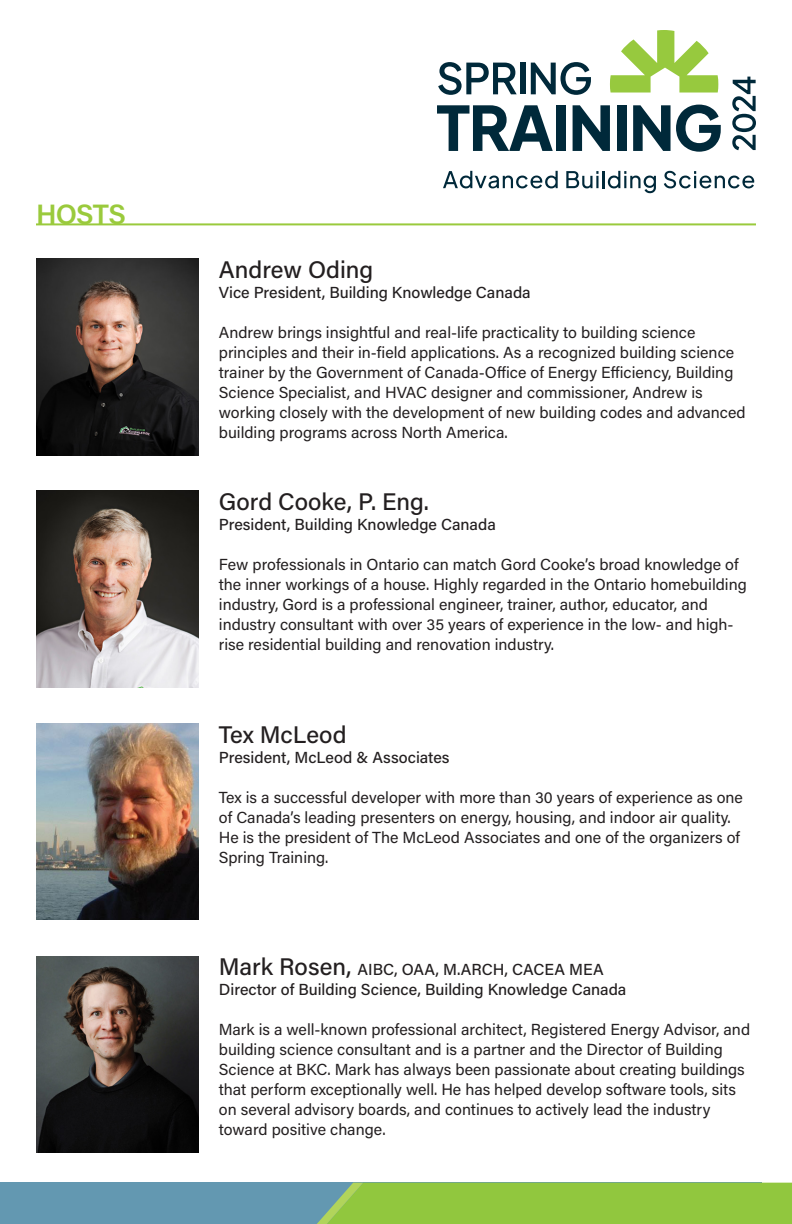
<style>
.page{position:relative;width:792px;height:1224px;background:#fff}
.page>*{position:absolute;margin:0;border:0;box-sizing:border-box;transform-origin:0 0}
.t1{font:600 28px "Acumin Pro";letter-spacing:-.03em;color:#9aca3c}
.t2{font:500 24px "Acumin Pro";color:#231f20}
.t3{font:16px/20px "Acumin Pro";color:#231f20}
.t4{font:500 16px/20px "Acumin Pro";color:#231f20}
.s1{font-size:24px}
</style>
<div class="page">
<img style="left:36px;top:259px;width:163px;height:196px">
<div style="left:0;top:1183px;width:761px;height:41px;background:#6398b1"></div>
<div style="left:317px;top:1183px;width:475px;height:41px;background:#91c73e"></div>
<img style="left:36px;top:491px;width:163px;height:196px">
<img style="left:36px;top:723px;width:163px;height:197px">
<img style="left:36px;top:956px;width:163px;height:197px">
<svg style="left:610px;top:30px;width:108px;height:63px"></svg>
<svg style="left:438px;top:62px;width:79px;height:33px"></svg>
<div style="left:520px;top:63px;width:5px;height:31px;background:#00293a"></div>
<svg style="left:531px;top:62px;width:60px;height:33px"></svg>
<svg style="left:437px;top:105px;width:116px;height:46px"></svg>
<div style="left:556px;top:105px;width:10px;height:46px;background:#00293a"></div>
<svg style="left:573px;top:105px;width:37px;height:46px"></svg>
<div style="left:617px;top:105px;width:9px;height:46px;background:#00293a"></div>
<svg style="left:633px;top:105px;width:88px;height:47px"></svg>
<svg style="left:732px;top:77px;width:24px;height:73px"></svg>
<svg style="left:443px;top:171px;width:115px;height:17px"></svg>
<svg style="left:566px;top:171px;width:33px;height:17px"></svg>
<hr style="left:602px;top:171px;width:3px;height:17px;background:#00293a">
<svg style="left:608px;top:171px;width:48px;height:22px"></svg>
<svg style="left:664px;top:171px;width:90px;height:17px"></svg>
<hr style="left:36px;top:223px;width:720px;height:2px;background:#9aca3c">
<h1 class="t1" style="left:36px;top:195px;width:91px">HOSTS</h1>
<h2 class="t2" style="left:219px;top:253px;width:156px">Andrew Oding</h2>
<p class="t4" style="left:219px;top:282px;width:313px">Vice President, Building Knowledge Canada</p>
<p class="t3" style="left:219px;top:322px;width:528px">Andrew brings insightful and real-life practicality to building science principles and their in-field applications. As a recognized building science trainer by the Government of Canada-Office of Energy Efficiency, Building Science Specialist, and HVAC designer and commissioner, Andrew is working closely with the development of new building codes and advanced building programs across North America.</p>
<h2 class="t2" style="left:219px;top:485px;width:211px">Gord Cooke, P. Eng.</h2>
<p class="t4" style="left:219px;top:514px;width:279px">President, Building Knowledge Canada</p>
<p class="t3" style="left:219px;top:554px;width:529px">Few professionals in Ontario can match Gord Cooke’s broad knowledge of the inner workings of a house. Highly regarded in the Ontario homebuilding industry, Gord is a professional engineer, trainer, author, educator, and industry consultant with over 35 years of experience in the low- and high&shy;rise residential building and renovation industry.</p>
<h2 class="t2" style="left:219px;top:718px;width:129px">Tex McLeod</h2>
<p class="t4" style="left:219px;top:747px;width:232px">President, McLeod &amp; Associates</p>
<p class="t3" style="left:219px;top:787px;width:526px">Tex is a successful developer with more than 30 years of experience as one of Canada’s leading presenters on energy, housing, and indoor air quality.<br>He is the president of The McLeod Associates and one of the organizers of Spring Training.</p>
<p class="t4" style="left:219px;top:959px;width:409px"><span class="s1">Mark Rosen,</span> AIBC, OAA, M.ARCH, CACEA MEA<br>Director of Building Science, Building Knowledge Canada</p>
<p class="t3" style="left:219px;top:1019px;width:533px">Mark is a well-known professional architect, Registered Energy Advisor, and building science consultant and is a partner and the Director of Building Science at BKC. Mark has always been passionate about creating buildings that perform exceptionally well. He has helped develop software tools, sits on several advisory boards, and continues to actively lead the industry toward positive change.</p>
</div>
